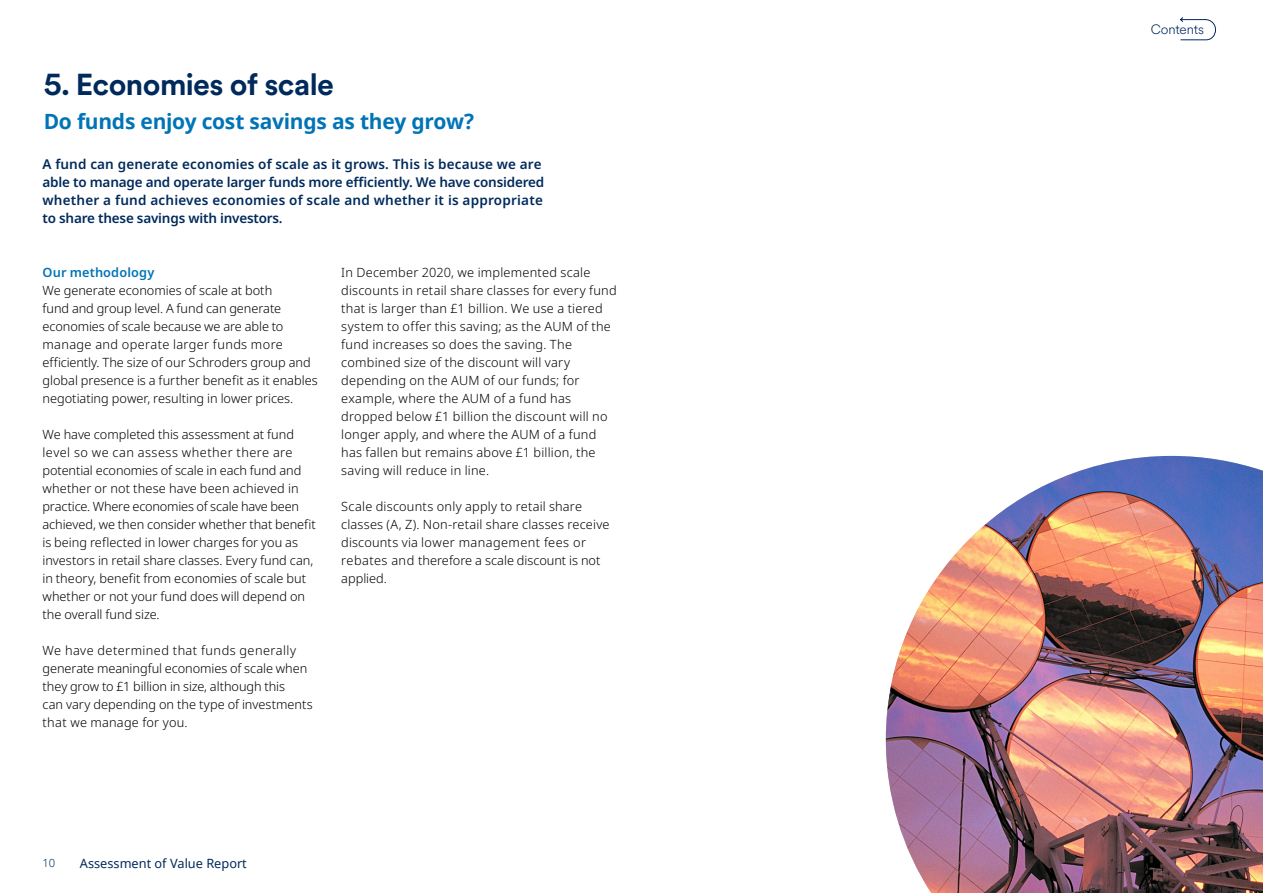
<style>
.page{position:relative;width:1263px;height:893px;background:#fff}
.page>*{position:absolute;margin:0;border:0;box-sizing:border-box;transform-origin:0 0}
.t1{font:700 30px "Schroders Circular";letter-spacing:-.02em;color:#002a5c}
.t2{font:700 21px "Noto Sans";letter-spacing:-.015em;color:#0074b7}
.t3{font:600 13.5px/18px "Noto Sans";letter-spacing:.01em;color:#002a5c}
.t4{font:300 13.5px "Schroders Circular";letter-spacing:-.01em;color:#002a5c}
.t5{font:300 12.75px/18px "Noto Sans";letter-spacing:.005em;color:#000}
.t6{font:12.75px "Noto Sans";color:#002a5c}
.t7{font:600 12.75px "Noto Sans";letter-spacing:.01em;color:#0074b7}
.t8{font:300 11.25px "Noto Sans";color:#002a5c}
</style>
<div class="page">
<img style="left:886px;top:456px;width:377px;height:437px">
<svg style="left:1180px;top:17px;width:36px;height:24px"></svg>
<h1 class="t1" style="left:44px;top:64px;width:292px">5. Economies of scale</h1>
<h2 class="t2" style="left:44px;top:107px;width:432px">Do funds enjoy cost savings as they grow?</h2>
<p class="t3" style="left:43px;top:155px;width:503px">A fund can generate economies of scale as it grows. This is because we are able to manage and operate larger funds more efficiently. We have considered whether a fund achieves economies of scale and whether it is appropriate to share these savings with investors.</p>
<p class="t7" style="left:43px;top:263px;width:113px">Our methodology</p>
<p class="t5" style="left:43px;top:281px;width:277px">We generate economies of scale at both<br>fund and group level. A fund can generate economies of scale because we are able to manage and operate larger funds more efficiently. The size of our Schroders group and global presence is a further benefit as it enables negotiating power, resulting in lower prices.</p>
<p class="t5" style="left:43px;top:425px;width:275px">We have completed this assessment at fund level so we can assess whether there are potential economies of scale in each fund and whether or not these have been achieved in practice. Where economies of scale have been achieved, we then consider whether that benefit is being reflected in lower charges for you as investors in retail share classes. Every fund can, in theory, benefit from economies of scale but whether or not your fund does will depend on the overall fund size.</p>
<p class="t5" style="left:43px;top:641px;width:272px">We have determined that funds generally generate meaningful economies of scale when they grow to £1 billion in size, although this<br>can vary depending on the type of investments that we manage for you.</p>
<p class="t5" style="left:341px;top:263px;width:277px">In December 2020, we implemented scale discounts in retail share classes for every fund that is larger than £1 billion. We use a tiered system to offer this saving; as the AUM of the fund increases so does the saving. The combined size of the discount will vary depending on the AUM of our funds; for example, where the AUM of a fund has dropped below £1 billion the discount will no longer apply, and where the AUM of a fund has fallen but remains above £1 billion, the saving will reduce in line.</p>
<p class="t5" style="left:341px;top:497px;width:270px">Scale discounts only apply to retail share classes (A, Z). Non-retail share classes receive discounts via lower management fees or rebates and therefore a scale discount is not applied.</p>
<p class="t8" style="left:43px;top:855px;width:14px">10</p>
<p class="t6" style="left:80px;top:854px;width:168px">Assessment of Value Report</p>
<p class="t4" style="left:1151px;top:20px;width:55px">Contents</p>
</div>
